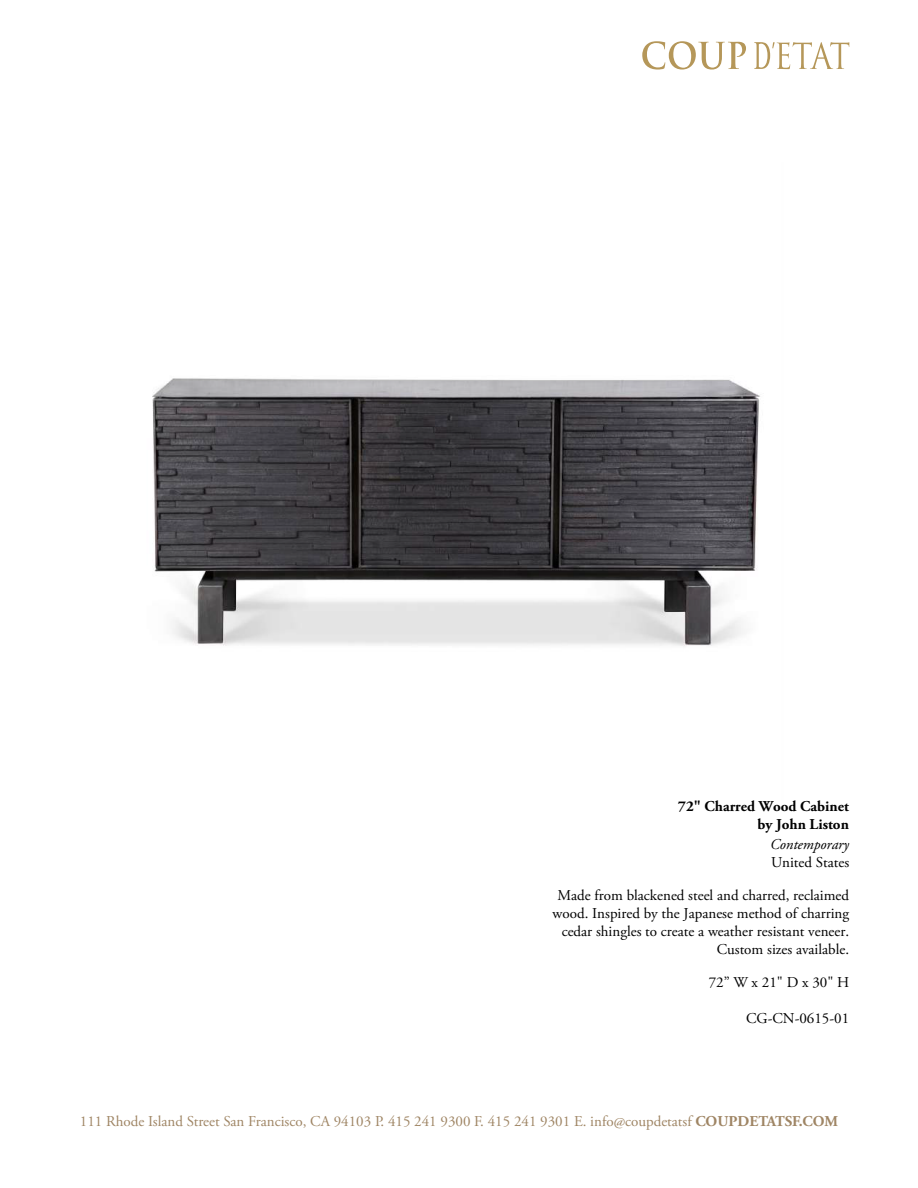
<style>
.page{position:relative;width:918px;height:1188px;background:#fff}
.page>*{position:absolute;margin:0;border:0;box-sizing:border-box;transform-origin:0 0}
.t1{font:15px/18px "Adobe Garamond Pro";color:#000;text-align:right}
.t2{font:15px "Adobe Garamond Pro";color:#9f8564}
.t3{font:700 15px/18px "Adobe Garamond Pro";color:#000;text-align:right}
.t4{font:italic 15px "Adobe Garamond Pro";color:#000}
.s1{font-weight:700}
</style>
<div class="page">
<img style="left:152px;top:378px;width:608px;height:268px">
<svg style="left:642px;top:41px;width:104px;height:29px"></svg>
<svg style="left:754px;top:42px;width:95px;height:27px"></svg>
<p class="t3" style="left:678px;top:798px;width:172px">72" Charred Wood Cabinet by John Liston</p>
<p class="t4" style="left:770px;top:835px;width:80px">Contemporary</p>
<p class="t1" style="left:771px;top:854px;width:80px">United States</p>
<p class="t1" style="left:553px;top:887px;width:298px">Made from blackened steel and charred, reclaimed wood. Inspired by the Japanese method of charring cedar shingles to create a weather resistant veneer.<br>Custom sizes available.</p>
<p class="t1" style="left:709px;top:974px;width:142px">72” W x 21" D x 30" H</p>
<p class="t1" style="left:746px;top:1010px;width:105px">CG-CN-0615-01</p>
<p class="t2" style="left:80px;top:1112px;width:760px">111 Rhode Island Street San Francisco, CA 94103 P. 415 241 9300 F. 415 241 9301 E. info@coupdetatsf <span class="s1">COUPDETATSF.COM</span></p>
</div>
